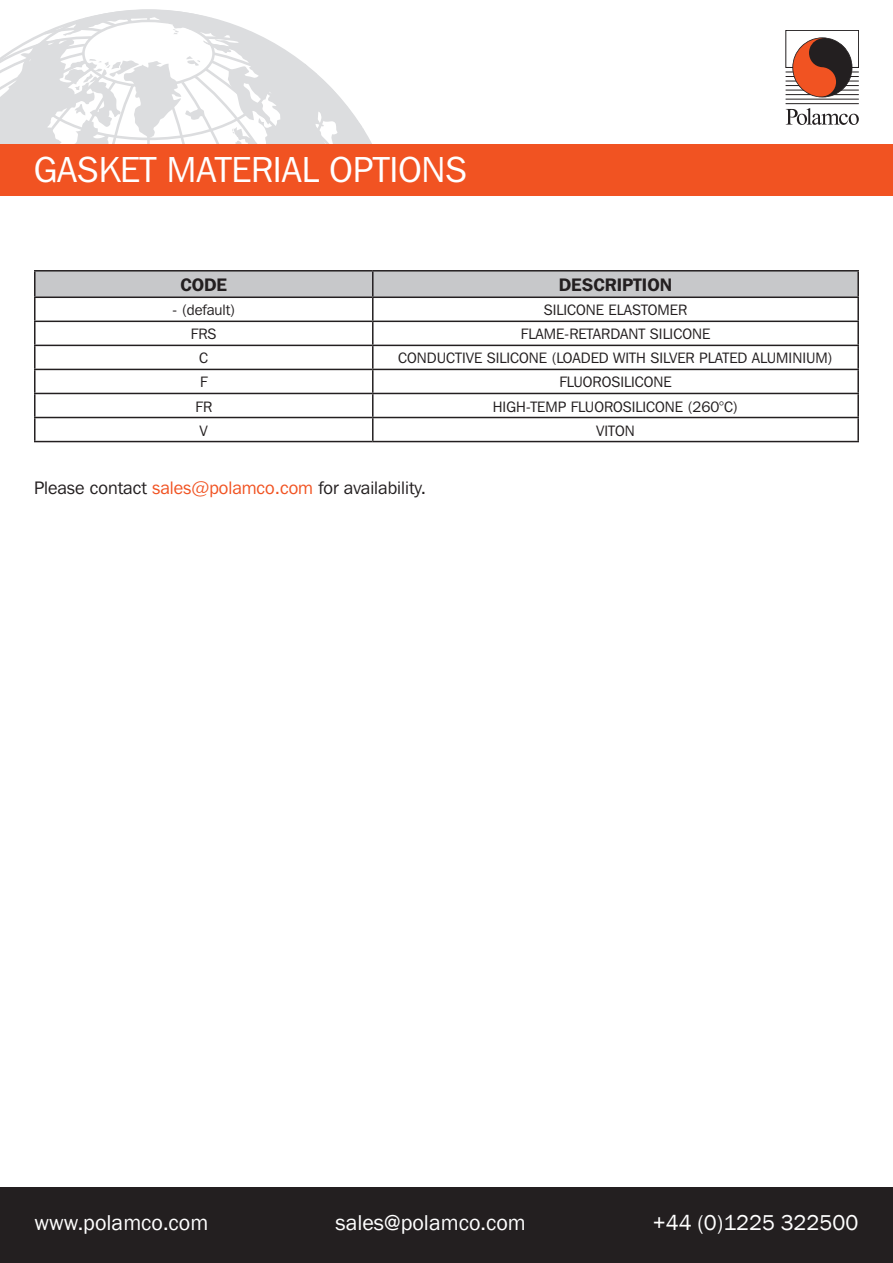
<style>
.page{position:relative;width:893px;height:1263px;background:#fff}
.page>*{position:absolute;margin:0;border:0;box-sizing:border-box;transform-origin:0 0}
.t1{font:36px "Franklin Gothic IT Cby BT";color:#fff}
.t2{font:22.05px "Franklin Gothic";color:#fff}
.t3{font:18px "Franklin Gothic IT Cby BT";color:#231f20}
.t4{font:600 18px "Franklin Gothic IT Cby BT";color:#231f20}
.t5{font:15px "Franklin Gothic IT Cby BT";color:#231f20}
.s1{color:#f15322}
</style>
<div class="page">
<svg style="left:0;top:9px;width:372px;height:135px"></svg>
<div style="left:0;top:144px;width:893px;height:51px;background:#f15322"></div>
<div style="left:0;top:1187px;width:893px;height:76px;background:#231f20"></div>
<svg style="left:786px;top:108px;width:73px;height:17px"></svg>
<div style="left:785px;top:30px;width:74px;height:38px;border:1px solid #231f20"></div>
<hr style="left:786px;top:72px;width:73px;height:1px;background:#231f20">
<hr style="left:786px;top:76px;width:73px;height:1px;background:#231f20">
<hr style="left:786px;top:81px;width:73px;height:1px;background:#231f20">
<hr style="left:786px;top:85px;width:73px;height:1px;background:#231f20">
<hr style="left:786px;top:90px;width:73px;height:1px;background:#231f20">
<hr style="left:786px;top:94px;width:73px;height:1px;background:#231f20">
<hr style="left:786px;top:99px;width:73px;height:1px;background:#231f20">
<hr style="left:786px;top:103px;width:73px;height:1px;background:#231f20">
<svg style="left:792px;top:37px;width:60px;height:60px"></svg>
<div style="left:36px;top:272px;width:821px;height:24px;background:#c7c8ca"></div>
<hr style="left:34px;top:270px;width:339px;height:2px;background:#231f20">
<hr style="left:34px;top:272px;width:2px;height:24px;background:#231f20">
<hr style="left:373px;top:270px;width:486px;height:2px;background:#231f20">
<hr style="left:372px;top:272px;width:2px;height:24px;background:#231f20">
<hr style="left:857px;top:272px;width:2px;height:24px;background:#231f20">
<hr style="left:34px;top:296px;width:339px;height:2px;background:#231f20">
<hr style="left:34px;top:298px;width:2px;height:23px;background:#231f20">
<hr style="left:373px;top:296px;width:486px;height:2px;background:#231f20">
<hr style="left:372px;top:298px;width:2px;height:23px;background:#231f20">
<hr style="left:857px;top:298px;width:2px;height:23px;background:#231f20">
<hr style="left:34px;top:321px;width:339px;height:1px;background:#231f20">
<hr style="left:34px;top:322px;width:2px;height:23px;background:#231f20">
<hr style="left:373px;top:321px;width:486px;height:1px;background:#231f20">
<hr style="left:372px;top:322px;width:2px;height:23px;background:#231f20">
<hr style="left:857px;top:322px;width:2px;height:23px;background:#231f20">
<hr style="left:34px;top:345px;width:339px;height:1px;background:#231f20">
<hr style="left:34px;top:346px;width:2px;height:23px;background:#231f20">
<hr style="left:373px;top:345px;width:486px;height:1px;background:#231f20">
<hr style="left:372px;top:346px;width:2px;height:23px;background:#231f20">
<hr style="left:857px;top:346px;width:2px;height:23px;background:#231f20">
<hr style="left:34px;top:369px;width:339px;height:1px;background:#231f20">
<hr style="left:34px;top:370px;width:2px;height:23px;background:#231f20">
<hr style="left:373px;top:369px;width:486px;height:1px;background:#231f20">
<hr style="left:372px;top:370px;width:2px;height:23px;background:#231f20">
<hr style="left:857px;top:370px;width:2px;height:23px;background:#231f20">
<hr style="left:34px;top:393px;width:339px;height:1px;background:#231f20">
<hr style="left:34px;top:394px;width:2px;height:23px;background:#231f20">
<hr style="left:373px;top:393px;width:486px;height:1px;background:#231f20">
<hr style="left:372px;top:394px;width:2px;height:23px;background:#231f20">
<hr style="left:857px;top:394px;width:2px;height:23px;background:#231f20">
<hr style="left:34px;top:417px;width:339px;height:1px;background:#231f20">
<hr style="left:34px;top:418px;width:2px;height:23px;background:#231f20">
<hr style="left:373px;top:417px;width:486px;height:1px;background:#231f20">
<hr style="left:372px;top:418px;width:2px;height:23px;background:#231f20">
<hr style="left:857px;top:418px;width:2px;height:23px;background:#231f20">
<hr style="left:34px;top:441px;width:339px;height:1px;background:#231f20">
<hr style="left:373px;top:441px;width:486px;height:1px;background:#231f20">
<p class="t1" style="left:34px;top:147px;width:435px">GASKET MATERIAL OPTIONS</p>
<p class="t4" style="left:180px;top:274px;width:48px">CODE</p>
<p class="t4" style="left:559px;top:274px;width:115px">DESCRIPTION</p>
<p class="t5" style="left:172px;top:301px;width:65px">- (default)</p>
<p class="t5" style="left:544px;top:301px;width:145px">SILICONE ELASTOMER</p>
<p class="t5" style="left:191px;top:325px;width:27px">FRS</p>
<p class="t5" style="left:521px;top:325px;width:191px">FLAME-RETARDANT SILICONE</p>
<p class="t5" style="left:199px;top:349px;width:11px">C</p>
<p class="t5" style="left:398px;top:349px;width:436px">CONDUCTIVE SILICONE (LOADED WITH SILVER PLATED ALUMINIUM)</p>
<p class="t5" style="left:200px;top:373px;width:9px">F</p>
<p class="t5" style="left:559px;top:373px;width:114px">FLUOROSILICONE</p>
<p class="t5" style="left:195px;top:397px;width:18px">FR</p>
<p class="t5" style="left:493px;top:397px;width:247px">HIGH-TEMP FLUOROSILICONE (260°C)</p>
<p class="t5" style="left:200px;top:421px;width:10px">V</p>
<p class="t5" style="left:596px;top:421px;width:40px">VITON</p>
<p class="t3" style="left:34px;top:477px;width:394px">Please contact <span class="s1">sales@polamco.com</span> for availability.</p>
<p class="t2" style="left:35px;top:1209px;width:175px">www.polamco.com</p>
<p class="t2" style="left:335px;top:1209px;width:192px">sales@polamco.com</p>
<p class="t2" style="left:653px;top:1209px;width:207px">+44 (0)1225 322500</p>
</div>
